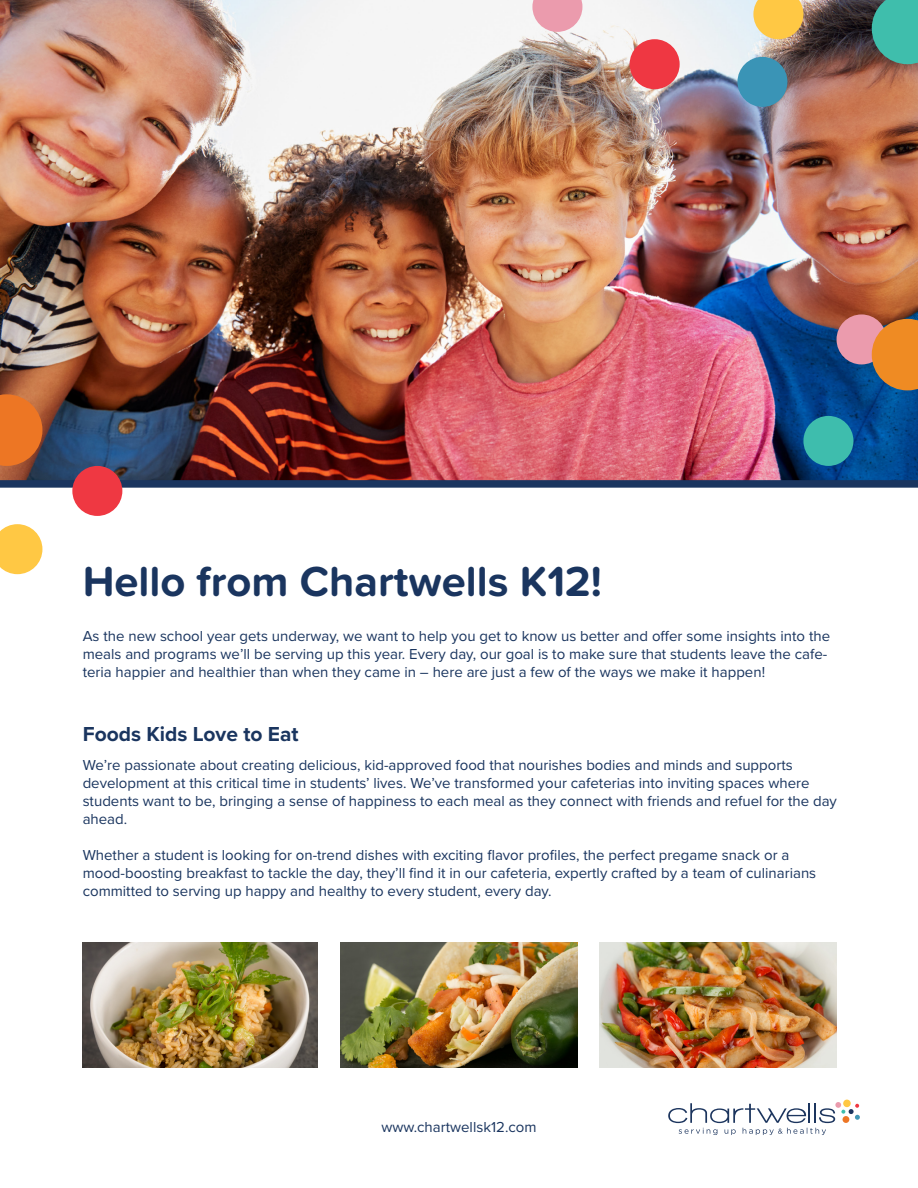
<style>
.page{position:relative;width:918px;height:1188px;background:#fff}
.page>*{position:absolute;margin:0;border:0;box-sizing:border-box;transform-origin:0 0}
.t1{font:700 43.5px "Proxima Soft";color:#1a355f}
.t2{font:700 21px "Proxima Nova";color:#1a355f}
.t3{font:15px/18px "Proxima Nova";color:#1a355f}
</style>
<div class="page">
<svg style="left:843px;top:1099px;width:8px;height:8px"></svg>
<svg style="left:668px;top:1102px;width:192px;height:33px"></svg>
<img style="left:0;top:0;width:918px;height:480px">
<div style="left:0;top:480px;width:918px;height:8px;background:#1a355f"></div>
<svg style="left:753px;top:0;width:50px;height:39px;background:#f6c656"></svg>
<div style="left:737px;top:57px;width:50px;height:50px;background:#3a94b6;border-radius:50%"></div>
<div style="left:630px;top:39px;width:50px;height:50px;background:#ef3742;border-radius:50%"></div>
<svg style="left:0;top:524px;width:42px;height:50px;background:#ffd061"></svg>
<div style="left:837px;top:314px;width:50px;height:50px;background:#eb9bad;border-radius:50%"></div>
<svg style="left:532px;top:0;width:50px;height:32px"></svg>
<svg style="left:872px;top:319px;width:46px;height:71px;background:#d78433"></svg>
<svg style="left:0;top:394px;width:42px;height:72px;background:#dc7029"></svg>
<svg style="left:872px;top:0;width:46px;height:64px;background:#41ac9c"></svg>
<div style="left:803px;top:416px;width:50px;height:50px;background:#3ebdad;border-radius:50%"></div>
<div style="left:72px;top:466px;width:50px;height:50px;background:#ef3842;border-radius:50%"></div>
<img style="left:82px;top:942px;width:235px;height:126px">
<img style="left:340px;top:942px;width:238px;height:126px">
<img style="left:599px;top:942px;width:238px;height:126px">
<h1 class="t1" style="left:83px;top:549px;width:521px">Hello from Chartwells K12!</h1>
<p class="t3" style="left:83px;top:627px;width:749px">As the new school year gets underway, we want to help you get to know us better and offer some insights into the meals and programs we’ll be serving up this year. Every day, our goal is to make sure that students leave the cafe&shy;teria happier and healthier than when they came in – here are just a few of the ways we make it happen!</p>
<h2 class="t2" style="left:83px;top:719px;width:218px">Foods Kids Love to Eat</h2>
<p class="t3" style="left:83px;top:756px;width:756px">We’re passionate about creating delicious, kid-approved food that nourishes bodies and minds and supports development at this critical time in students’ lives. We’ve transformed your cafeterias into inviting spaces where students want to be, bringing a sense of happiness to each meal as they connect with friends and refuel for the day ahead.</p>
<p class="t3" style="left:83px;top:846px;width:735px">Whether a student is looking for on-trend dishes with exciting flavor profiles, the perfect pregame snack or a mood-boosting breakfast to tackle the day, they’ll find it in our cafeteria, expertly crafted by a team of culinarians committed to serving up happy and healthy to every student, every day.</p>
<p class="t3" style="left:382px;top:1117px;width:156px">www.chartwellsk12.com</p>
</div>
